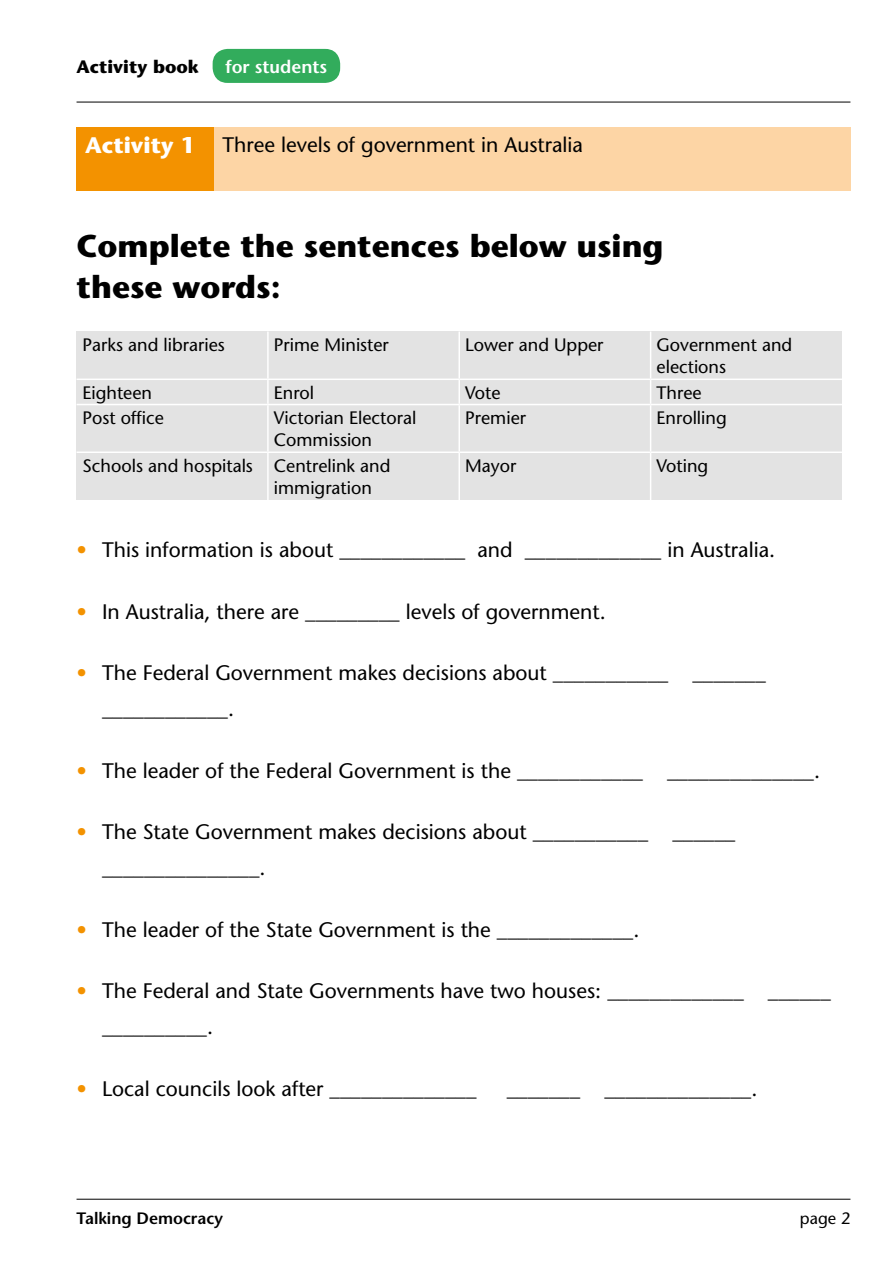
<style>
.page{position:relative;width:893px;height:1263px;background:#fff}
.page>*{position:absolute;margin:0;border:0;box-sizing:border-box;transform-origin:0 0}
.t1{font:700 31.5px/40.5px "Stone Sans Std";color:#000}
.t2{font:700 22.5px "Stone Sans Std";color:#fff}
.t3{font:500 21px/36px "Stone Sans Std";color:#000}
.t4{font:500 18px/22.5px "Stone Sans Std";color:#000}
.t5{font:700 18px "Stone Sans Std";color:#000}
.t6{font:600 18px "Stone Sans Std";color:#fff}
.t7{font:600 16.5px "Stone Sans Std";color:#000}
.t8{font:500 16.5px "Stone Sans Std";color:#000}
.s1{color:#f39200}
</style>
<div class="page">
<div style="left:213px;top:49px;width:127px;height:34px;background:#32ac5c;border-radius:15px"></div>
<hr style="left:77px;top:1199px;width:773px;height:1px;background:#000">
<hr style="left:77px;top:102px;width:773px;height:1px;background:#000">
<div style="left:214px;top:128px;width:636px;height:63px;background:#fdd5a5"></div>
<div style="left:77px;top:128px;width:137px;height:63px;background:#f39200"></div>
<div style="left:77px;top:332px;width:191px;height:47px;background:#e3e3e3"></div>
<div style="left:268px;top:332px;width:191px;height:47px;background:#e3e3e3"></div>
<div style="left:459px;top:332px;width:192px;height:47px;background:#e3e3e3"></div>
<div style="left:651px;top:332px;width:191px;height:47px;background:#e3e3e3"></div>
<div style="left:77px;top:379px;width:191px;height:25px;background:#e3e3e3"></div>
<div style="left:268px;top:379px;width:191px;height:25px;background:#e3e3e3"></div>
<div style="left:459px;top:379px;width:192px;height:25px;background:#e3e3e3"></div>
<div style="left:651px;top:379px;width:191px;height:25px;background:#e3e3e3"></div>
<div style="left:77px;top:404px;width:191px;height:48px;background:#e3e3e3"></div>
<div style="left:268px;top:404px;width:191px;height:48px;background:#e3e3e3"></div>
<div style="left:459px;top:404px;width:192px;height:48px;background:#e3e3e3"></div>
<div style="left:651px;top:404px;width:191px;height:48px;background:#e3e3e3"></div>
<div style="left:77px;top:452px;width:191px;height:48px;background:#e3e3e3"></div>
<div style="left:268px;top:452px;width:191px;height:48px;background:#e3e3e3"></div>
<div style="left:459px;top:452px;width:192px;height:48px;background:#e3e3e3"></div>
<div style="left:651px;top:452px;width:191px;height:48px;background:#e3e3e3"></div>
<hr style="left:267px;top:332px;width:2px;height:47px;background:#fff">
<hr style="left:458px;top:332px;width:2px;height:47px;background:#fff">
<hr style="left:650px;top:332px;width:1px;height:47px;background:#fff">
<hr style="left:77px;top:379px;width:191px;height:1px;background:#fff">
<hr style="left:268px;top:379px;width:191px;height:1px;background:#fff">
<hr style="left:267px;top:380px;width:2px;height:24px;background:#fff">
<hr style="left:459px;top:379px;width:192px;height:1px;background:#fff">
<hr style="left:458px;top:380px;width:2px;height:24px;background:#fff">
<hr style="left:651px;top:379px;width:191px;height:1px;background:#fff">
<svg style="left:650px;top:380px;width:1px;height:24px"></svg>
<hr style="left:77px;top:404px;width:191px;height:1px;background:#fff">
<hr style="left:268px;top:404px;width:191px;height:1px;background:#fff">
<hr style="left:267px;top:405px;width:2px;height:46px;background:#fff">
<hr style="left:459px;top:404px;width:192px;height:1px;background:#fff">
<hr style="left:458px;top:405px;width:2px;height:46px;background:#fff">
<hr style="left:651px;top:404px;width:191px;height:1px;background:#fff">
<hr style="left:650px;top:405px;width:1px;height:46px;background:#fff">
<hr style="left:77px;top:451px;width:191px;height:2px;background:#fff">
<hr style="left:268px;top:451px;width:191px;height:2px;background:#fff">
<hr style="left:267px;top:453px;width:2px;height:47px;background:#fff">
<hr style="left:459px;top:451px;width:192px;height:2px;background:#fff">
<hr style="left:458px;top:453px;width:2px;height:47px;background:#fff">
<hr style="left:651px;top:451px;width:191px;height:2px;background:#fff">
<hr style="left:650px;top:453px;width:1px;height:47px;background:#fff">
<p class="t5" style="left:77px;top:56px;width:124px">Activity book</p>
<p class="t6" style="left:225px;top:56px;width:103px">for students</p>
<h1 class="t2" style="left:85px;top:131px;width:111px">Activity 1</h1>
<h2 class="t3" style="left:223px;top:126px;width:362px">Three levels of government in Australia</h2>
<h1 class="t1" style="left:77px;top:226px;width:589px">Complete the sentences below using these words:</h1>
<p class="t4" style="left:83px;top:333px;width:144px">Parks and libraries</p>
<p class="t4" style="left:274px;top:333px;width:117px">Prime Minister</p>
<p class="t4" style="left:465px;top:333px;width:140px">Lower and Upper</p>
<p class="t4" style="left:657px;top:333px;width:137px">Government and elections</p>
<p class="t4" style="left:83px;top:381px;width:71px">Eighteen</p>
<p class="t4" style="left:274px;top:381px;width:42px">Enrol</p>
<p class="t4" style="left:465px;top:381px;width:37px">Vote</p>
<p class="t4" style="left:657px;top:381px;width:47px">Three</p>
<p class="t4" style="left:83px;top:406px;width:83px">Post offce</p>
<p class="t4" style="left:274px;top:406px;width:144px">Victorian Electoral<br>Commission</p>
<p class="t4" style="left:465px;top:406px;width:62px">Premier</p>
<p class="t4" style="left:657px;top:406px;width:72px">Enrolling</p>
<p class="t4" style="left:274px;top:454px;width:118px;text-indent:-191px">Schools and hospitals Centrelink and immigration</p>
<p class="t4" style="left:465px;top:454px;width:53px">Mayor</p>
<p class="t4" style="left:657px;top:454px;width:53px">Voting</p>
<p class="t3" style="left:77px;top:532px;width:700px"><span class="s1">•</span> This information is about ____________ and _____________ in Australia.</p>
<p class="t3" style="left:77px;top:593px;width:531px"><span class="s1">•</span> In Australia, there are _________ levels of government.</p>
<p class="t3" style="left:102px;top:655px;width:665px;text-indent:-26px"><span class="s1">•</span> The Federal Government makes decisions about ___________ _______ ____________.</p>
<p class="t3" style="left:77px;top:752px;width:745px"><span class="s1">•</span> The leader of the Federal Government is the ____________ ______________.</p>
<p class="t3" style="left:102px;top:814px;width:635px;text-indent:-26px"><span class="s1">•</span> The State Government makes decisions about ___________ ______ _______________.</p>
<p class="t3" style="left:77px;top:911px;width:564px"><span class="s1">•</span> The leader of the State Government is the _____________.</p>
<p class="t3" style="left:102px;top:973px;width:730px;text-indent:-26px"><span class="s1">•</span> The Federal and State Governments have two houses: _____________ ______ __________.</p>
<p class="t3" style="left:77px;top:1070px;width:402px"><span class="s1">•</span> Local councils look after ______________</p>
<p class="t3" style="left:507px;top:1070px;width:252px">_______ ______________.</p>
<p class="t7" style="left:77px;top:1208px;width:148px">Talking Democracy</p>
<p class="t8" style="left:800px;top:1208px;width:52px">page 2</p>
</div>
